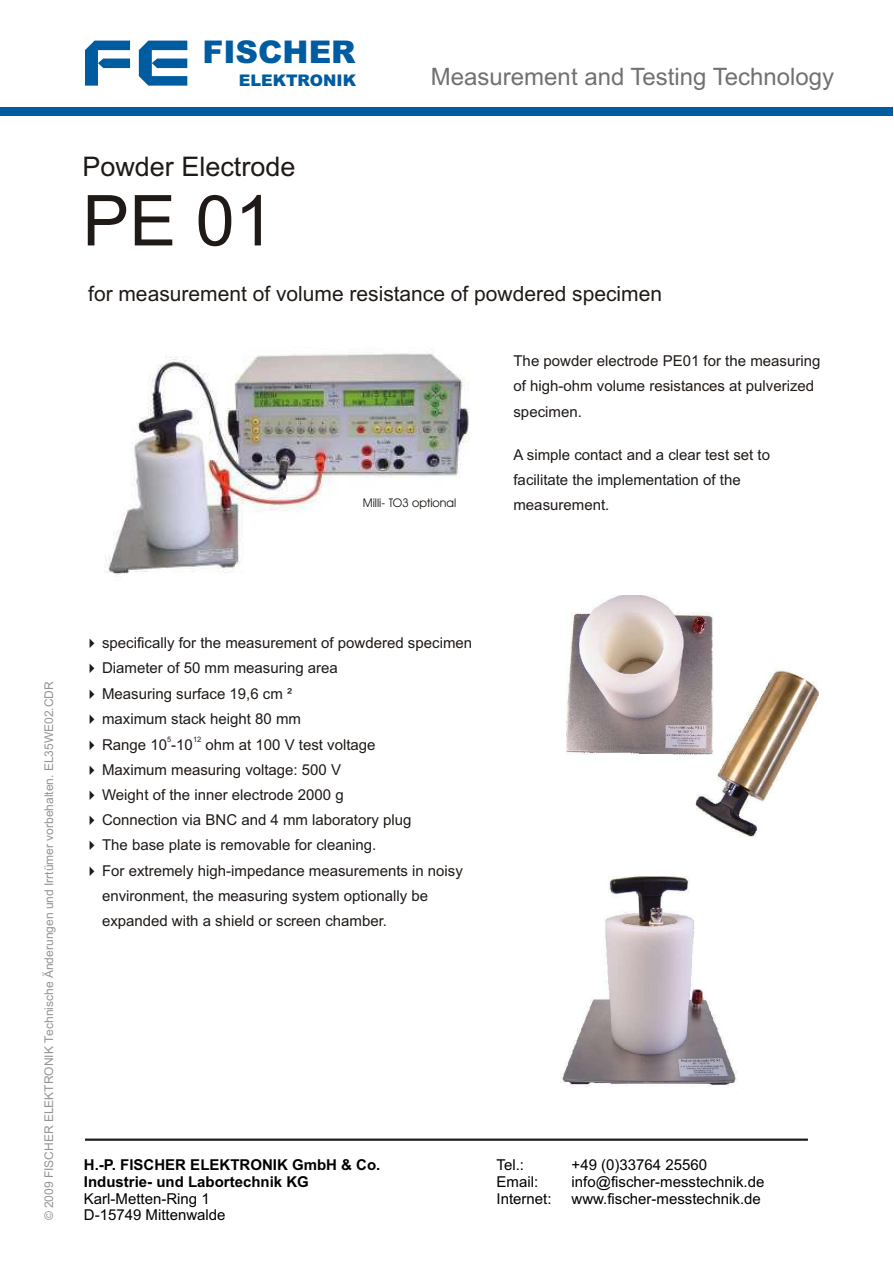
<style>
.page{position:relative;width:894px;height:1263px;background:#fff}
.page>*{position:absolute;margin:0;border:0;box-sizing:border-box;transform-origin:0 0}
.t1{font:70.2px "Arial";color:#1f1a17}
.t2{font:900 31.35px "Arial";color:#005ca1}
.t3{font:27px "Arial";color:#1f1a17}
.t4{font:24px "Arial";color:#737070}
.t5{font:21px "Arial";color:#1f1a17}
.t6{font:900 16.05px "Arial";color:#005ca1}
.t7{font:15px/25.2px "Arial";color:#1f1a17}
.t8{font:15px/16.8px "Arial";color:#000}
.t9{font:700 15px/16.8px "Arial";color:#000}
.t10{font:12px "Arial Unicode MS";color:#969494}
.t11{font:12px "Avant Garde Bk BT";color:#1f1a17}
.t12{font:7.5px "Arial";color:#1f1a17}
</style>
<div class="page">
<svg style="left:85px;top:41px;width:45px;height:45px"></svg>
<svg style="left:139px;top:41px;width:48px;height:45px"></svg>
<div style="left:0;top:107px;width:893px;height:8px;background:#005ca1"></div>
<hr style="left:85px;top:1139px;width:723px;height:2px;background:#1f1a17">
<img style="left:560px;top:876px;width:177px;height:211px">
<img style="left:566px;top:595px;width:252px;height:241px">
<img style="left:106px;top:353px;width:364px;height:222px">
<h2 class="t2" style="left:203px;top:41px;width:155px">FISCHER</h2>
<p class="t6" style="left:239px;top:74px;width:119px">ELEKTRONIK</p>
<h3 class="t4" style="left:431px;top:68px;width:405px">Measurement and Testing Technology</h3>
<h3 class="t3" style="left:82px;top:156px;width:215px">Powder Electrode</h3>
<h1 class="t1" style="left:82px;top:194px;width:193px">PE 01</h1>
<h3 class="t5" style="left:88px;top:286px;width:575px">for measurement of volume resistance of powdered specimen</h3>
<p class="t11" style="left:363px;top:498px;width:95px">Milli- TO3 optional</p>
<p class="t7" style="left:513px;top:350px;width:308px">The powder electrode PE01 for the measuring of high-ohm volume resistances at pulverized specimen.</p>
<p class="t7" style="left:513px;top:444px;width:258px">A simple contact and a clear test set to facilitate the implementation of the measurement.</p>
<p class="t10" style="left:44px;top:1220px;width:541px;rotate:-90deg">© 2009 FISCHER ELEKTRONIK Technische Änderungen und Irrtümer vorbehalten. EL35WE02.CDR</p>
<p class="t7" style="left:84px;top:632px;width:390px">✔ specifically for the measurement of powdered specimen</p>
<p class="t7" style="left:84px;top:657px;width:255px">✔ Diameter of 50 mm measuring area</p>
<p class="t7" style="left:84px;top:682px;width:210px">✔ Measuring surface 19,6 cm ²</p>
<p class="t7" style="left:84px;top:707px;width:218px">✔ maximum stack height 80 mm</p>
<p class="t7" style="left:84px;top:733px;width:293px">✔ Range 10 -10 ohm at 100 V test voltage</p>
<p class="t12" style="left:167px;top:737px;width:6px">5</p>
<p class="t12" style="left:193px;top:737px;width:10px">12</p>
<p class="t7" style="left:84px;top:758px;width:259px">✔ Maximum measuring voltage: 500 V</p>
<p class="t7" style="left:84px;top:784px;width:261px">✔ Weight of the inner electrode 2000 g</p>
<p class="t7" style="left:84px;top:809px;width:329px">✔ Connection via BNC and 4 mm laboratory plug</p>
<p class="t7" style="left:84px;top:834px;width:294px">✔ The base plate is removable for cleaning.</p>
<p class="t7" style="left:102px;top:859px;width:362px;text-indent:-18px">✔ For extremely high-impedance measurements in noisy environment, the measuring system optionally be expanded with a shield or screen chamber.</p>
<p class="t9" style="left:84px;top:1158px;width:298px">H.-P. FISCHER ELEKTRONIK GmbH &amp; Co.<br>Industrie- und Labortechnik KG</p>
<p class="t8" style="left:84px;top:1191px;width:143px">Karl-Metten-Ring 1<br>D-15749 Mittenwalde</p>
<p class="t8" style="left:497px;top:1158px;width:29px">Tel.:</p>
<p class="t8" style="left:572px;top:1158px;width:137px">+49 (0)33764 25560</p>
<p class="t8" style="left:497px;top:1175px;width:43px">Email:</p>
<p class="t8" style="left:572px;top:1175px;width:194px">info@fischer-messtechnik.de</p>
<p class="t8" style="left:497px;top:1191px;width:57px">Internet:</p>
<p class="t8" style="left:572px;top:1191px;width:191px">www.fischer-messtechnik.de</p>
</div>
